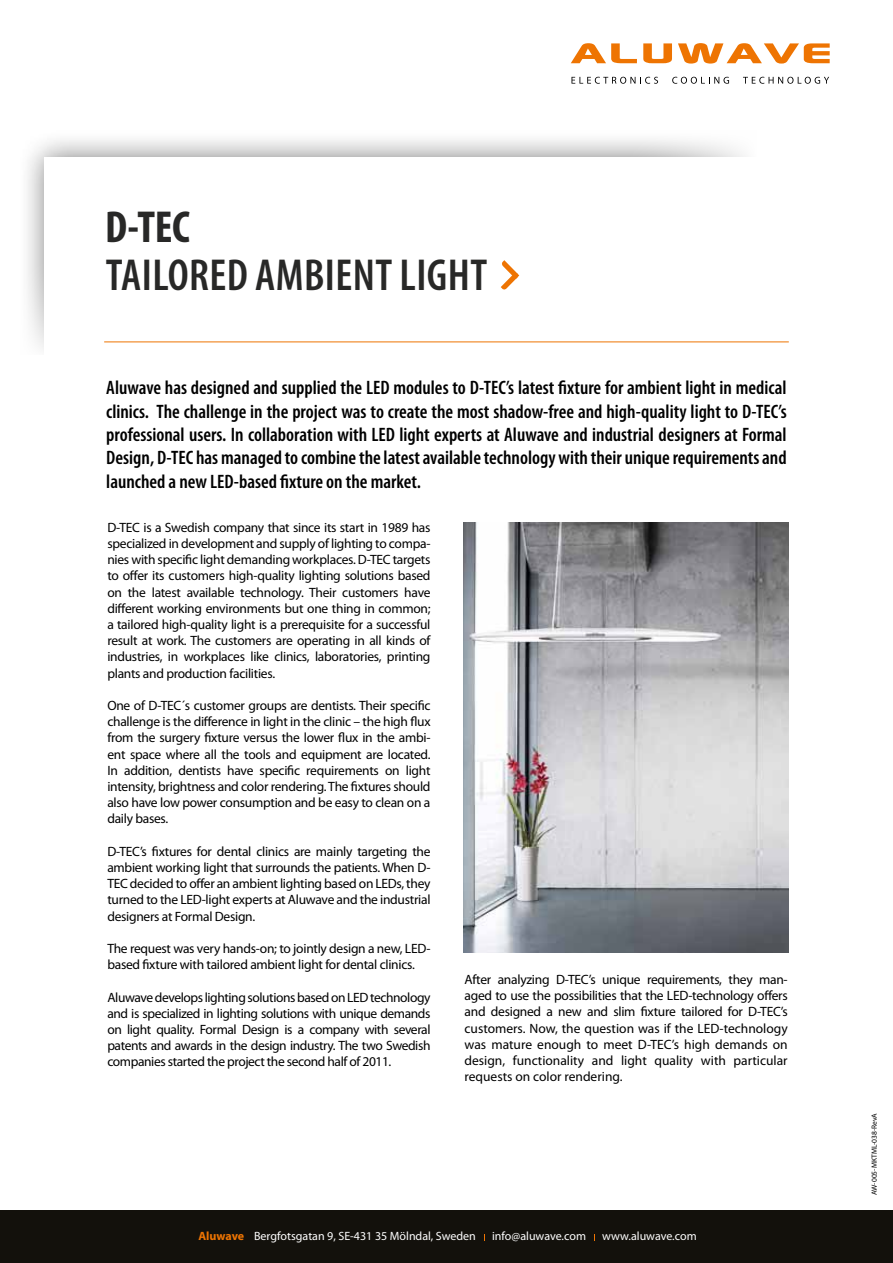
<style>
.page{position:relative;width:893px;height:1263px;background:#fff}
.page>*{position:absolute;margin:0;border:0;box-sizing:border-box;transform-origin:0 0}
.t1{font:600 condensed 45px "Myriad Pro";letter-spacing:.01em;color:#282827}
.t2{font:700 condensed 45px "Myriad Pro";color:#282827}
.t3{font:600 condensed 19.5px/23.4px "Myriad Pro";color:#000;text-align:justify}
.t4{font:13.5px/16.2px "Myriad Pro";letter-spacing:-.02em;color:#000;text-align:justify}
.t5{font:12px "Myriad Pro";color:#fff}
.t6{font:7.5px "Myriad Pro";color:#000}
.s1{font-weight:700;color:#ee7402}
</style>
<div class="page">
<div style="left:17px;top:129px;width:829px;height:321px;background:#000;opacity:.5"></div>
<div style="left:44px;top:157px;width:773px;height:265px;background:#fff"></div>
<svg style="left:600px;top:131px;width:246px;height:26px"></svg>
<svg style="left:17px;top:260px;width:27px;height:96px;fill:#f6f6f6"></svg>
<div style="left:0;top:356px;width:893px;height:98px;background:#fff"></div>
<div style="left:799px;top:150px;width:94px;height:280px;background:#fff"></div>
<div style="left:0;top:1210px;width:893px;height:53px;background:#13110c"></div>
<svg style="left:571px;top:43px;width:66px;height:20px"></svg>
<svg style="left:643px;top:43px;width:29px;height:20px"></svg>
<svg style="left:678px;top:43px;width:152px;height:21px"></svg>
<svg style="left:571px;top:77px;width:87px;height:7px"></svg>
<svg style="left:672px;top:77px;width:57px;height:7px"></svg>
<svg style="left:743px;top:77px;width:86px;height:7px"></svg>
<img style="left:463px;top:522px;width:326px;height:430px">
<hr style="left:104px;top:341px;width:685px;height:1px;background:#ee7402">
<svg style="left:501px;top:260px;width:18px;height:30px"></svg>
<h1 class="t2" style="left:105px;top:202px;width:86px">D-TEC</h1>
<h1 class="t1" style="left:106px;top:250px;width:379px">Tailored ambient light</h1>
<p class="t3" style="left:106px;top:376px;width:682px">Aluwave has designed and supplied the LED modules to D-TEC’s latest fixture for ambient light in medical clinics. The challenge in the project was to create the most shadow-free and high-quality light to D-TEC’s professional users. In collaboration with LED light experts at Aluwave and industrial designers at Formal Design, D-TEC has managed to combine the latest available technology with their unique requirements and launched a new LED-based fixture on the market.</p>
<p class="t4" style="left:107px;top:519px;width:325px">D-TEC is a Swedish company that since its start in 1989 has specialized in development and supply of lighting to compa&shy;nies with specific light demanding workplaces. D-TEC targets to offer its customers high-quality lighting solutions based on the latest available technology. Their customers have different working environments but one thing in common; a tailored high-quality light is a prerequisite for a successful result at work. The customers are operating in all kinds of industries, in workplaces like clinics, laboratories, printing plants and production facilities.</p>
<p class="t4" style="left:107px;top:698px;width:325px">One of D-TEC´s customer groups are dentists. Their specific challenge is the difference in light in the clinic – the high flux from the surgery fixture versus the lower flux in the ambi&shy;ent space where all the tools and equipment are located.<br>In addition, dentists have specific requirements on light intensity, brightness and color rendering. The fixtures should also have low power consumption and be easy to clean on a daily bases.</p>
<p class="t4" style="left:107px;top:843px;width:325px">D-TEC’s fixtures for dental clinics are mainly targeting the ambient working light that surrounds the patients. When D-TEC decided to offer an ambient lighting based on LEDs, they turned to the LED-light experts at Aluwave and the industrial designers at Formal Design.</p>
<p class="t4" style="left:107px;top:941px;width:325px">The request was very hands-on; to jointly design a new, LED&shy;based fixture with tailored ambient light for dental clinics.</p>
<p class="t4" style="left:107px;top:989px;width:325px">Aluwave develops lighting solutions based on LED technology and is specialized in lighting solutions with unique demands on light quality. Formal Design is a company with several patents and awards in the design industry. The two Swedish companies started the project the second half of 2011.</p>
<p class="t4" style="left:465px;top:971px;width:325px">After analyzing D-TEC’s unique requirements, they man&shy;aged to use the possibilities that the LED-technology offers and designed a new and slim fixture tailored for D-TEC’s customers. Now, the question was if the LED-technology was mature enough to meet D-TEC’s high demands on design, functionality and light quality with particular requests on color rendering.</p>
<p class="t5" style="left:198px;top:1229px;width:279px"><span class="s1">Aluwave</span> Bergfotsgatan 9, SE-431 35 Mölndal, Sweden</p>
<p class="t5" style="left:492px;top:1229px;width:95px">info@aluwave.com</p>
<p class="t5" style="left:602px;top:1229px;width:96px">www.aluwave.com</p>
<p class="t6" style="left:870px;top:1195px;width:83px;rotate:-90deg">AW-005-MKTML-038-RevA</p>
</div>
